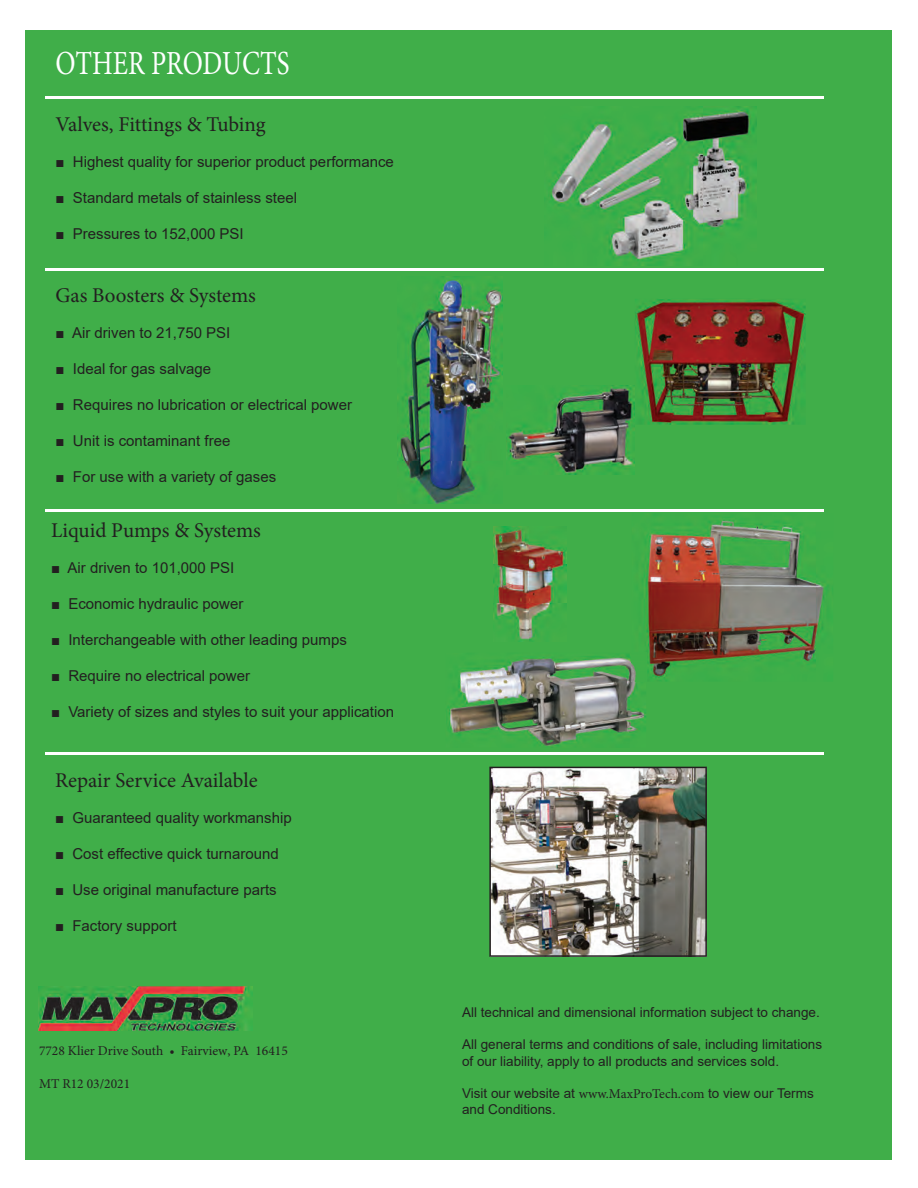
<style>
.page{position:relative;width:918px;height:1188px;background:#fff}
.page>*{position:absolute;margin:0;border:0;box-sizing:border-box;transform-origin:0 0}
.t1{font:33.75px "Minion Pro";color:#fff;scale:.8 1}
.t2{font:21px "Minion Pro";color:#231f20}
.t3{font:15px "Arial";color:#231f20}
.t4{font:13.5px/16.2px "Arial";color:#231f20}
.t5{font:13.5px "Minion Pro";color:#231f20}
.s1{font-family:"Minion Pro"}
</style>
<div class="page">
<div style="left:26px;top:30px;width:866px;height:1130px;background:#40ae49"></div>
<img style="left:489px;top:767px;width:218px;height:190px">
<img style="left:38px;top:987px;width:214px;height:43px">
<img style="left:447px;top:654px;width:199px;height:94px">
<img style="left:493px;top:526px;width:73px;height:116px">
<img style="left:642px;top:514px;width:191px;height:168px">
<img style="left:632px;top:653px;width:14px;height:29px">
<img style="left:544px;top:106px;width:213px;height:160px">
<hr style="left:45px;top:96px;width:779px;height:3px;background:#fff">
<hr style="left:45px;top:268px;width:779px;height:3px;background:#fff">
<hr style="left:45px;top:509px;width:779px;height:3px;background:#fff">
<hr style="left:45px;top:752px;width:779px;height:3px;background:#fff">
<img style="left:635px;top:299px;width:171px;height:126px">
<img style="left:398px;top:277px;width:105px;height:227px">
<img style="left:506px;top:386px;width:129px;height:88px">
<h1 class="t1" style="left:56px;top:40px;width:294px">OTHER PRODUCTS</h1>
<h2 class="t2" style="left:56px;top:110px;width:212px">Valves, Fittings &amp; Tubing</h2>
<p class="t3" style="left:56px;top:151px;width:340px">■ Highest quality for superior product performance</p>
<p class="t3" style="left:56px;top:187px;width:243px">■ Standard metals of stainless steel</p>
<p class="t3" style="left:56px;top:223px;width:190px">■ Pressures to 152,000 PSI</p>
<h2 class="t2" style="left:56px;top:281px;width:202px">Gas Boosters &amp; Systems</h2>
<p class="t3" style="left:56px;top:323px;width:176px">■ Air driven to 21,750 PSI</p>
<p class="t3" style="left:56px;top:359px;width:157px">■ Ideal for gas salvage</p>
<p class="t3" style="left:56px;top:395px;width:298px">■ Requires no lubrication or electrical power</p>
<p class="t3" style="left:56px;top:431px;width:176px">■ Unit is contaminant free</p>
<p class="t3" style="left:56px;top:467px;width:222px">■ For use with a variety of gases</p>
<h2 class="t2" style="left:51px;top:516px;width:211px">Liquid Pumps &amp; Systems</h2>
<p class="t3" style="left:51px;top:558px;width:185px">■ Air driven to 101,000 PSI</p>
<p class="t3" style="left:51px;top:594px;width:194px">■ Economic hydraulic power</p>
<p class="t3" style="left:51px;top:630px;width:297px">■ Interchangeable with other leading pumps</p>
<p class="t3" style="left:51px;top:666px;width:201px">■ Require no electrical power</p>
<p class="t3" style="left:51px;top:702px;width:345px">■ Variety of sizes and styles to suit your application</p>
<h2 class="t2" style="left:55px;top:766px;width:204px">Repair Service Available</h2>
<p class="t3" style="left:55px;top:807px;width:238px">■ Guaranteed quality workmanship</p>
<p class="t3" style="left:55px;top:843px;width:225px">■ Cost effective quick turnaround</p>
<p class="t3" style="left:55px;top:879px;width:223px">■ Use original manufacture parts</p>
<p class="t3" style="left:55px;top:915px;width:123px">■ Factory support</p>
<p class="t5" style="left:39px;top:1042px;width:250px">7728 Klier Drive South • Fairview, PA 16415</p>
<p class="t5" style="left:39px;top:1074px;width:93px">MT R12 03/2021</p>
<p class="t4" style="left:462px;top:1004px;width:359px">All technical and dimensional information subject to change.</p>
<p class="t4" style="left:462px;top:1036px;width:362px">All general terms and conditions of sale, including limitations of our liability, apply to all products and services sold.</p>
<p class="t4" style="left:462px;top:1085px;width:353px">Visit our website at <span class="s1">www.MaxProTech.com</span> to view our Terms and Conditions.</p>
</div>
